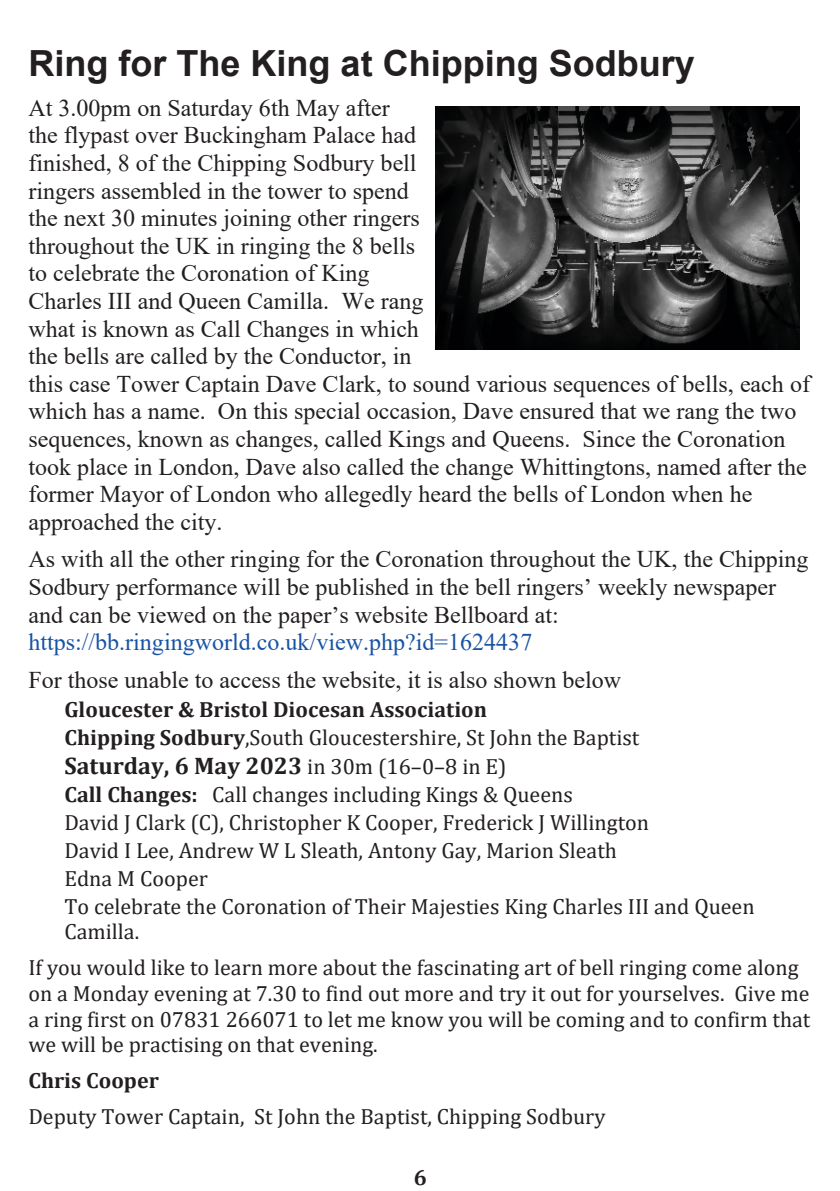
<style>
.page{position:relative;width:840px;height:1191px;background:#fff}
.page>*{position:absolute;margin:0;border:0;box-sizing:border-box;transform-origin:0 0}
.t1{font:700 36px "Arial";color:#231f20}
.t2{font:24px/27.6px "Times New Roman";color:#231f20}
.t3{font:24px "Times New Roman";color:#1853a4}
.t4{font:700 24px "Cambria";color:#231f20}
.t5{font:22px/27.8px "Cambria";color:#231f20}
.t6{font:700 22px/27.8px "Cambria";color:#231f20}
.s1{font-weight:400}
.s2{font-weight:400;font-size:22px}
.s3{font-weight:700}
</style>
<div class="page">
<img style="left:435px;top:107px;width:364px;height:243px">
<h1 class="t1" style="left:28px;top:49px;width:667px">Ring for The King at Chipping Sodbury</h1>
<p class="t2" style="left:28px;top:96px;width:782px">At 3.00pm on Saturday 6th May after<br>the flypast over Buckingham Palace had<br>finished, 8 of the Chipping Sodbury bell<br>ringers assembled in the tower to spend<br>the next 30 minutes joining other ringers<br>throughout the UK in ringing the 8 bells<br>to celebrate the Coronation of King<br>Charles III and Queen Camilla. We rang<br>what is known as Call Changes in which<br>the bells are called by the Conductor, in<br>this case Tower Captain Dave Clark, to sound various sequences of bells, each of which has a name. On this special occasion, Dave ensured that we rang the two sequences, known as changes, called Kings and Queens. Since the Coronation took place in London, Dave also called the change Whittingtons, named after the former Mayor of London who allegedly heard the bells of London when he approached the city.</p>
<p class="t2" style="left:28px;top:548px;width:781px">As with all the other ringing for the Coronation throughout the UK, the Chipping<br>Sodbury performance will be published in the bell ringers’ weekly newspaper and can be viewed on the paper’s website Bellboard at:</p>
<p class="t3" style="left:28px;top:633px;width:505px">https://bb.ringingworld.co.uk/view.php?id=1624437</p>
<p class="t2" style="left:28px;top:668px;width:594px">For those unable to access the website, it is also shown below</p>
<p class="t6" style="left:64px;top:697px;width:576px">Gloucester &amp; Bristol Diocesan Association<br>Chipping Sodbury<span class="s1">,South Gloucestershire, St John the Baptist</span></p>
<p class="t4" style="left:64px;top:755px;width:443px">Saturday, 6 May 2023 <span class="s2">in 30m (16–0–8 in E)</span></p>
<p class="t5" style="left:64px;top:782px;width:691px"><span class="s3">Call Changes:</span> Call changes including Kings &amp; Queens<br>David J Clark (C), Christopher K Cooper, Frederick J Willington<br>David I Lee, Andrew W L Sleath, Antony Gay, Marion Sleath<br>Edna M Cooper<br>To celebrate the Coronation of Their Majesties King Charles III and Queen</p>
<p class="t5" style="left:28px;top:915px;width:771px;line-height:35.8px;text-indent:36px">Camilla.<br>If you would like to learn more about the fascinating art of bell ringing come along</p>
<p class="t5" style="left:28px;top:981px;width:783px;line-height:25.8px;text-align:justify">on a Monday evening at 7.30 to find out more and try it out for yourselves. Give me a ring first on 07831 266071 to let me know you will be coming and to confirm that we will be practising on that evening.</p>
<p class="t6" style="left:28px;top:1068px;width:132px">Chris Cooper</p>
<p class="t5" style="left:28px;top:1103px;width:578px">Deputy Tower Captain, St John the Baptist, Chipping Sodbury</p>
<p class="t6" style="left:413px;top:1164px;width:15px">6</p>
</div>
